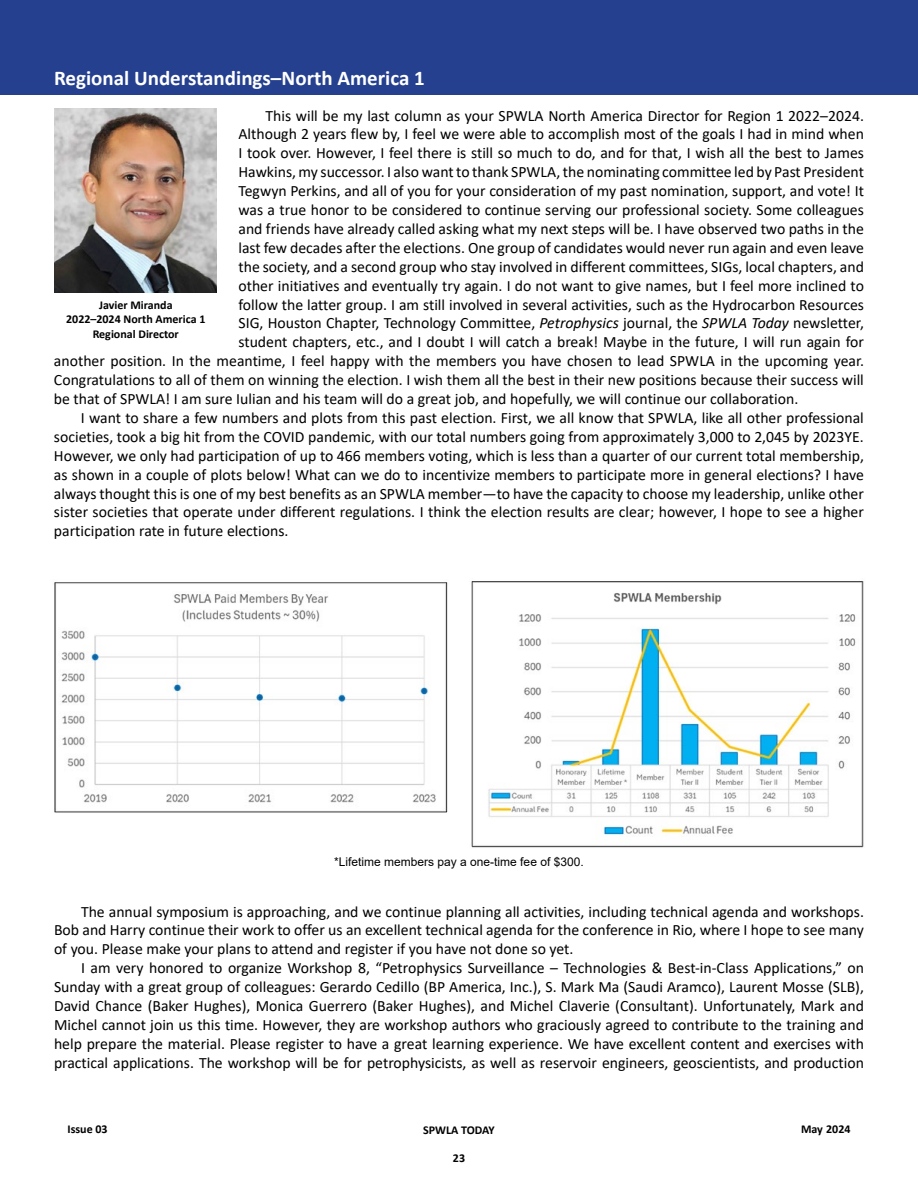
<style>
.page{position:relative;width:918px;height:1188px;background:#fff}
.page>*{position:absolute;margin:0;border:0;box-sizing:border-box;transform-origin:0 0}
.t1{font:700 21px "Calibri";color:#fff}
.t2{font:15.75px/18.9px "Calibri";color:#000;text-align:justify}
.t3{font:700 12px/14.4px "Calibri";color:#000;text-align:center}
.t4{font:12px "Arial";color:#000}
.s1{font-style:italic}
</style>
<div class="page">
<div style="left:0;top:0;width:918px;height:94px;background:#25408f"></div>
<img style="left:55px;top:109px;width:162px;height:183px">
<img style="left:54px;top:582px;width:394px;height:231px">
<img style="left:471px;top:581px;width:393px;height:267px">
<h1 class="t1" style="left:54px;top:63px;width:372px">Regional Understandings–North America 1</h1>
<p class="t2" style="left:265px;top:105px;width:600px">This will be my last column as your SPWLA North America Director for Region 1 2022–2024.</p>
<p class="t2" style="left:238px;top:124px;width:627px">Although 2 years flew by, I feel we were able to accomplish most of the goals I had in mind when</p>
<p class="t2" style="left:238px;top:143px;width:627px">I took over. However, I feel there is still so much to do, and for that, I wish all the best to James</p>
<p class="t2" style="left:238px;top:162px;width:627px">Hawkins, my successor. I also want to thank SPWLA, the nominating committee led by Past President</p>
<p class="t2" style="left:238px;top:181px;width:627px">Tegwyn Perkins, and all of you for your consideration of my past nomination, support, and vote! It</p>
<p class="t2" style="left:238px;top:200px;width:627px">was a true honor to be considered to continue serving our professional society. Some colleagues</p>
<p class="t2" style="left:238px;top:219px;width:627px">and friends have already called asking what my next steps will be. I have observed two paths in the</p>
<p class="t2" style="left:238px;top:238px;width:627px">last few decades after the elections. One group of candidates would never run again and even leave</p>
<p class="t2" style="left:238px;top:257px;width:627px">the society, and a second group who stay involved in different committees, SIGs, local chapters, and</p>
<p class="t2" style="left:238px;top:276px;width:627px">other initiatives and eventually try again. I do not want to give names, but I feel more inclined to</p>
<p class="t2" style="left:238px;top:294px;width:627px">follow the latter group. I am still involved in several activities, such as the Hydrocarbon Resources</p>
<p class="t2" style="left:238px;top:313px;width:627px">SIG, Houston Chapter, Technology Committee, <span class="s1">Petrophysics</span> journal, the <span class="s1">SPWLA Today</span> newsletter,</p>
<p class="t2" style="left:238px;top:332px;width:627px">student chapters, etc., and I doubt I will catch a break! Maybe in the future, I will run again for</p>
<p class="t2" style="left:54px;top:351px;width:811px">another position. In the meantime, I feel happy with the members you have chosen to lead SPWLA in the upcoming year.</p>
<p class="t2" style="left:54px;top:370px;width:811px">Congratulations to all of them on winning the election. I wish them all the best in their new positions because their success will</p>
<p class="t2" style="left:54px;top:389px;width:746px">be that of SPWLA! I am sure Iulian and his team will do a great job, and hopefully, we will continue our collaboration.</p>
<p class="t2" style="left:81px;top:408px;width:784px">I want to share a few numbers and plots from this past election. First, we all know that SPWLA, like all other professional</p>
<p class="t2" style="left:54px;top:427px;width:811px">societies, took a big hit from the COVID pandemic, with our total numbers going from approximately 3,000 to 2,045 by 2023YE.</p>
<p class="t2" style="left:54px;top:446px;width:811px">However, we only had participation of up to 466 members voting, which is less than a quarter of our current total membership,</p>
<p class="t2" style="left:54px;top:465px;width:811px">as shown in a couple of plots below! What can we do to incentivize members to participate more in general elections? I have</p>
<p class="t2" style="left:54px;top:483px;width:812px">always thought this is one of my best benefits as an SPWLA member—to have the capacity to choose my leadership, unlike other</p>
<p class="t2" style="left:54px;top:502px;width:812px">sister societies that operate under different regulations. I think the election results are clear; however, I hope to see a higher</p>
<p class="t2" style="left:54px;top:521px;width:236px">participation rate in future elections.</p>
<p class="t3" style="left:66px;top:297px;width:141px">Javier Miranda<br>2022–2024 North America 1<br>Regional Director</p>
<p class="t4" style="left:334px;top:854px;width:251px">*Lifetime members pay a one-time fee of $300.</p>
<p class="t2" style="left:54px;top:902px;width:812px;text-indent:27px">The annual symposium is approaching, and we continue planning all activities, including technical agenda and workshops.<br>Bob and Harry continue their work to offer us an excellent technical agenda for the conference in Rio, where I hope to see many of you. Please make your plans to attend and register if you have not done so yet.</p>
<p class="t2" style="left:54px;top:958px;width:811px;text-indent:27px">I am very honored to organize Workshop 8, “Petrophysics Surveillance – Technologies &amp; Best-in-Class Applications,” on Sunday with a great group of colleagues: Gerardo Cedillo (BP America, Inc.), S. Mark Ma (Saudi Aramco), Laurent Mosse (SLB), David Chance (Baker Hughes), Monica Guerrero (Baker Hughes), and Michel Claverie (Consultant). Unfortunately, Mark and Michel cannot join us this time. However, they are workshop authors who graciously agreed to contribute to the training and help prepare the material. Please register to have a great learning experience. We have excellent content and exercises with practical applications. The workshop will be for petrophysicists, as well as reservoir engineers, geoscientists, and production</p>
<p class="t3" style="left:68px;top:1122px;width:42px">Issue 03</p>
<p class="t3" style="left:423px;top:1122px;width:73px">SPWLA TODAY</p>
<p class="t3" style="left:801px;top:1122px;width:51px">May 2024</p>
<p class="t3" style="left:453px;top:1150px;width:14px">23</p>
</div>
